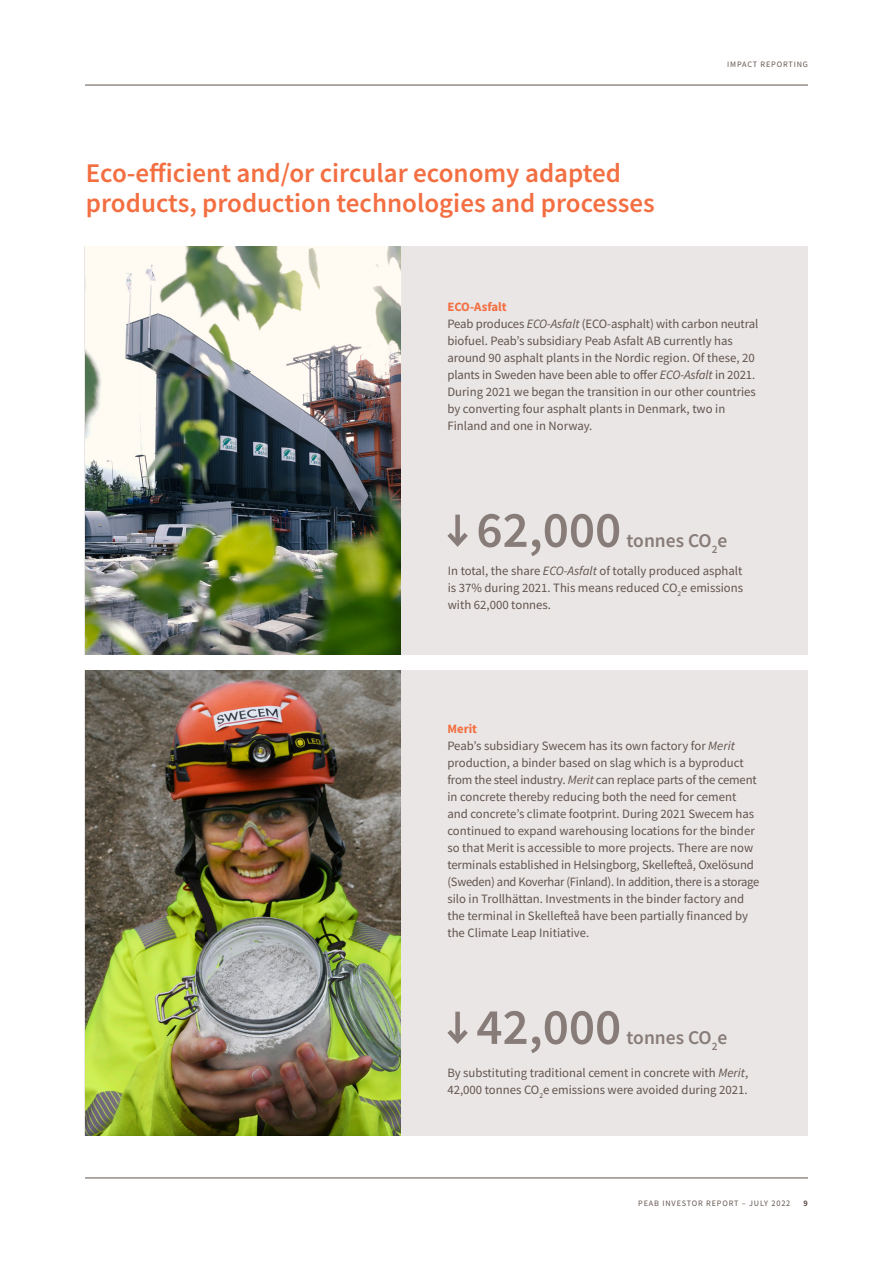
<style>
.page{position:relative;width:893px;height:1263px;background:#fff}
.page>*{position:absolute;margin:0;border:0;box-sizing:border-box;transform-origin:0 0}
.BRÖDTEXT_20{font:600 51px "Source Sans Pro";color:#887c78}
.RUBRIK_18pt_20{font:600 27px/30px "Source Sans Pro";color:#f36f42}
.BRÖDTEXT_20-2{font:600 19.5px "Source Sans Pro";color:#887c78}
.BRÖDTEXT_20-3{font:12.75px/17px "Source Sans Pro";color:#62544e}
.Heading_3_Alt{font:700 12.75px "Source Sans Pro";color:#f36f42}
.t1{font:8.25px "Source Sans Pro";letter-spacing:.1em;color:#62544e}
.t2{font:700 8.25px "Source Sans Pro";color:#62544e}
.s1{font-style:italic}
</style>
<div class="page">
<hr style="left:85px;top:1178px;width:723px;height:1px;background:#62544e">
<hr style="left:85px;top:85px;width:723px;height:1px;background:#62544e">
<div style="left:85px;top:247px;width:723px;height:408px;background:#e9e6e5"></div>
<div style="left:85px;top:670px;width:723px;height:465px;background:#e9e6e5"></div>
<img style="left:85px;top:247px;width:316px;height:408px">
<img style="left:85px;top:670px;width:316px;height:465px">
<div style="left:455px;top:515px;width:5px;height:28px;background:#887c78"></div>
<svg style="left:447px;top:528px;width:21px;height:19px"></svg>
<div style="left:455px;top:1012px;width:5px;height:28px;background:#887c78"></div>
<svg style="left:447px;top:1025px;width:21px;height:19px"></svg>
<p class="RUBRIK_18pt_20" style="left:86px;top:158px;width:570px">Eco-efficient and/or circular economy adapted products, production technologies and processes</p>
<p class="t1" style="left:727px;top:59px;width:82px">IMPACT REPORTING</p>
<p class="Heading_3_Alt" style="left:447px;top:299px;width:61px">ECO-Asfalt</p>
<p class="BRÖDTEXT_20-3" style="left:447px;top:316px;width:312px">Peab produces <span class="s1">ECO-Asfalt</span> (ECO-asphalt) with carbon neutral biofuel. Peab’s subsidiary Peab Asfalt AB currently has around 90 asphalt plants in the Nordic region. Of these, 20 plants in Sweden have been able to offer <span class="s1">ECO-Asfalt</span> in 2021.<br>During 2021 we began the transition in our other countries by converting four asphalt plants in Denmark, two in Finland and one in Norway.</p>
<p class="BRÖDTEXT_20" style="left:476px;top:496px;width:146px">62,000</p>
<p class="BRÖDTEXT_20-2" style="left:627px;top:528px;width:102px">tonnes CO<sub>2</sub>e</p>
<p class="BRÖDTEXT_20-3" style="left:448px;top:562px;width:297px;text-align:justify">In total, the share <span class="s1">ECO-Asfalt</span> of totally produced asphalt is 37% during 2021. This means reduced CO<sub>2</sub>e emissions with 62,000 tonnes.</p>
<p class="Heading_3_Alt" style="left:447px;top:720px;width:31px">Merit</p>
<p class="BRÖDTEXT_20-3" style="left:447px;top:737px;width:313px">Peab’s subsidiary Swecem has its own factory for <span class="s1">Merit </span>production, a binder based on slag which is a byproduct from the steel industry. <span class="s1">Merit</span> can replace parts of the cement in concrete thereby reducing both the need for cement and concrete’s climate footprint. During 2021 Swecem has continued to expand warehousing locations for the binder so that Merit is accessible to more projects. There are now terminals established in Helsingborg, Skellefteå, Oxelösund (Sweden) and Koverhar (Finland). In addition, there is a storage silo in Trollhättan. Investments in the binder factory and the terminal in Skellefteå have been partially financed by the Climate Leap Initiative.</p>
<p class="BRÖDTEXT_20" style="left:476px;top:993px;width:146px">42,000</p>
<p class="BRÖDTEXT_20-2" style="left:627px;top:1024px;width:102px">tonnes CO<sub>2</sub>e</p>
<p class="BRÖDTEXT_20-3" style="left:447px;top:1064px;width:302px">By substituting traditional cement in concrete with <span class="s1">Merit</span>,<br>42,000 tonnes CO<sub>2</sub>e emissions were avoided during 2021.</p>
<p class="t1" style="left:638px;top:1198px;width:154px">PEAB INVESTOR REPORT – JULY 2022</p>
<p class="t2" style="left:804px;top:1198px;width:6px">9</p>
</div>
